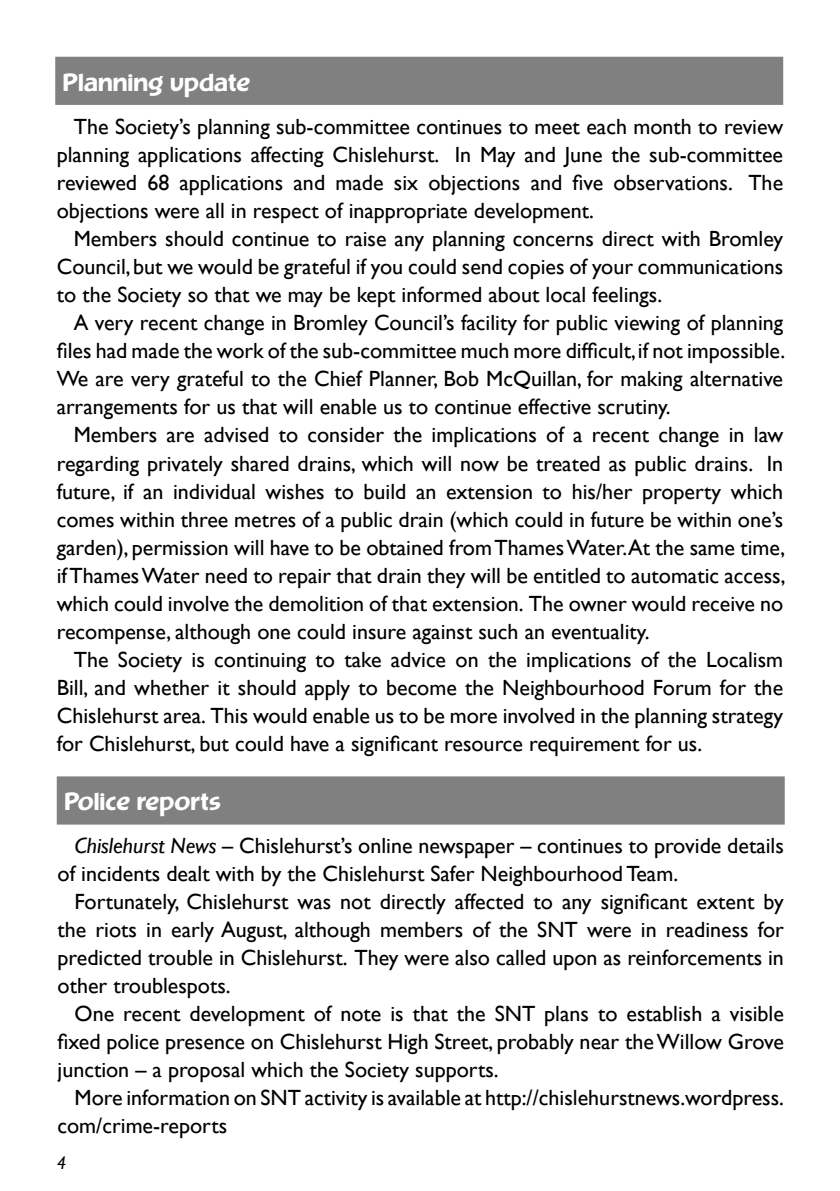
<style>
.page{position:relative;width:840px;height:1191px;background:#fff}
.page>*{position:absolute;margin:0;border:0;box-sizing:border-box;transform-origin:0 0}
.t1{font:500 26px "Burghley";color:#fff}
.t2{font:22px/28px "Gill Sans";color:#000;text-align:justify}
.t3{font:italic 18px "Gill Sans";color:#000}
.s1{font-style:italic}
</style>
<div class="page">
<div style="left:56px;top:58px;width:725px;height:46px;background:#808080"></div>
<div style="left:58px;top:777px;width:725px;height:46px;background:#808080"></div>
<p class="t1" style="left:63px;top:68px;width:189px">Planning update</p>
<p class="t2" style="left:57px;top:113px;width:727px;text-indent:17px">The Society’s planning sub-committee continues to meet each month to review planning applications affecting Chislehurst. In May and June the sub-committee reviewed 68 applications and made six objections and five observations. The objections were all in respect of inappropriate development.</p>
<p class="t2" style="left:57px;top:225px;width:727px;text-indent:17px">Members should continue to raise any planning concerns direct with Bromley Council, but we would be grateful if you could send copies of your communications to the Society so that we may be kept informed about local feelings.</p>
<p class="t2" style="left:57px;top:309px;width:729px;text-indent:17px">A very recent change in Bromley Council’s facility for public viewing of planning files had made the work of the sub-committee much more difficult, if not impossible.<br>We are very grateful to the Chief Planner, Bob McQuillan, for making alternative arrangements for us that will enable us to continue effective scrutiny.</p>
<p class="t2" style="left:57px;top:421px;width:729px;text-indent:17px">Members are advised to consider the implications of a recent change in law regarding privately shared drains, which will now be treated as public drains. In future, if an individual wishes to build an extension to his/her property which comes within three metres of a public drain (which could in future be within one’s garden), permission will have to be obtained from Thames Water.At the same time, if Thames Water need to repair that drain they will be entitled to automatic access, which could involve the demolition of that extension. The owner would receive no recompense, although one could insure against such an eventuality.</p>
<p class="t2" style="left:57px;top:645px;width:727px;text-indent:17px">The Society is continuing to take advice on the implications of the Localism Bill, and whether it should apply to become the Neighbourhood Forum for the Chislehurst area. This would enable us to be more involved in the planning strategy for Chislehurst, but could have a significant resource requirement for us.</p>
<p class="t1" style="left:64px;top:787px;width:158px">Police reports</p>
<p class="t2" style="left:57px;top:831px;width:727px;text-indent:17px"><span class="s1">Chislehurst News</span> – Chislehurst’s online newspaper – continues to provide details of incidents dealt with by the Chislehurst Safer Neighbourhood Team.</p>
<p class="t2" style="left:57px;top:887px;width:727px;text-indent:17px">Fortunately, Chislehurst was not directly affected to any significant extent by the riots in early August, although members of the SNT were in readiness for predicted trouble in Chislehurst. They were also called upon as reinforcements in other troublespots.</p>
<p class="t2" style="left:57px;top:999px;width:727px;text-indent:17px">One recent development of note is that the SNT plans to establish a visible fixed police presence on Chislehurst High Street, probably near the Willow Grove junction – a proposal which the Society supports.</p>
<p class="t2" style="left:57px;top:1083px;width:727px;text-indent:17px">More information on SNT activity is available at http://chislehurstnews.wordpress. com/crime-reports</p>
<p class="t3" style="left:57px;top:1152px;width:11px">4</p>
</div>
